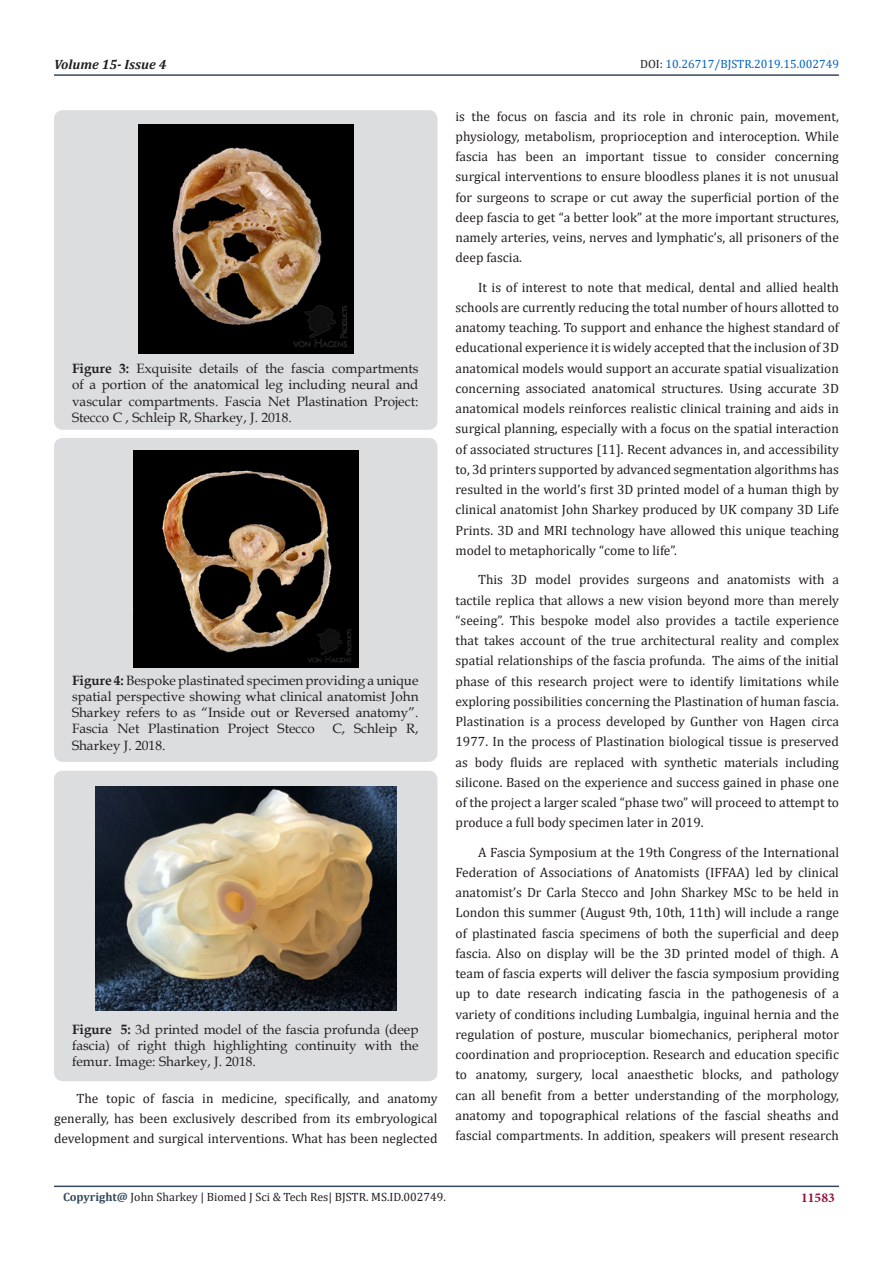
<style>
.page{position:relative;width:893px;height:1263px;background:#fff}
.page>*{position:absolute;margin:0;border:0;box-sizing:border-box;transform-origin:0 0}
.t1{font:13.5px/20.2px "Cambria";color:#231f20;text-align:justify}
.t2{font:13.5px/16.2px "Book Antiqua";color:#231f20;text-align:justify}
.t3{font:italic 700 13.5px "Cambria";color:#231f20}
.t4{font:700 13.5px "Minion Pro";color:#8f133a}
.t5{font:12px "Cambria";color:#231f20}
.t6{font:12px "Cambria";color:#0563c1}
.s1{color:#231f20}
.s2{font-weight:700}
.s3{font-weight:700;color:#34495e}
</style>
<div class="page">
<hr style="left:54px;top:1185px;width:785px;height:2px;background:#34495e">
<hr style="left:54px;top:74px;width:785px;height:2px;background:#34495e">
<div style="left:54px;top:110px;width:383px;height:320px;background:#dcdddf;border-radius:9px"></div>
<img style="left:138px;top:124px;width:216px;height:230px">
<div style="left:54px;top:438px;width:383px;height:324px;background:#dcdddf;border-radius:9px"></div>
<img style="left:133px;top:450px;width:226px;height:217px">
<div style="left:54px;top:771px;width:383px;height:310px;background:#dcdddf;border-radius:9px"></div>
<img style="left:96px;top:786px;width:300px;height:225px">
<p class="t3" style="left:54px;top:55px;width:114px">Volume 15- Issue 4</p>
<p class="t6" style="left:640px;top:57px;width:200px"><span class="s1">DOI:</span> 10.26717/BJSTR.2019.15.002749</p>
<p class="t2" style="left:72px;top:360px;width:348px"><span class="s2">Figure 3:</span> Exquisite details of the fascia compartments of a portion of the anatomical leg including neural and vascular compartments. Fascia Net Plastination Project:<br>Stecco C , Schleip R, Sharkey, J. 2018.</p>
<p class="t2" style="left:72px;top:672px;width:348px"><span class="s2">Figure 4:</span> Bespoke plastinated specimen providing a unique spatial perspective showing what clinical anatomist John Sharkey refers to as “Inside out or Reversed anatomy”.<br>Fascia Net Plastination Project Stecco</p>
<p class="t2" style="left:332px;top:720px;width:88px">C, Schleip R,</p>
<p class="t2" style="left:72px;top:736px;width:95px">Sharkey J. 2018.</p>
<p class="t2" style="left:72px;top:1021px;width:348px"><span class="s2">Figure 5:</span> 3d printed model of the fascia profunda (deep fascia) of right thigh highlighting continuity with the femur. Image: Sharkey, J. 2018.</p>
<p class="t1" style="left:54px;top:1088px;width:385px;text-indent:22px">The topic of fascia in medicine, specifically, and anatomy generally, has been exclusively described from its embryological development and surgical interventions. What has been neglected</p>
<p class="t1" style="left:455px;top:106px;width:385px">is the focus on fascia and its role in chronic pain, movement, physiology, metabolism, proprioception and interoception. While fascia has been an important tissue to consider concerning surgical interventions to ensure bloodless planes it is not unusual for surgeons to scrape or cut away the superficial portion of the deep fascia to get “a better look” at the more important structures, namely arteries, veins, nerves and lymphatic’s, all prisoners of the deep fascia.</p>
<p class="t1" style="left:455px;top:277px;width:385px;text-indent:22px">It is of interest to note that medical, dental and allied health schools are currently reducing the total number of hours allotted to anatomy teaching. To support and enhance the highest standard of educational experience it is widely accepted that the inclusion of 3D anatomical models would support an accurate spatial visualization concerning associated anatomical structures. Using accurate 3D anatomical models reinforces realistic clinical training and aids in surgical planning, especially with a focus on the spatial interaction of associated structures [11]. Recent advances in, and accessibility to, 3d printers supported by advanced segmentation algorithms has resulted in the world’s first 3D printed model of a human thigh by clinical anatomist John Sharkey produced by UK company 3D Life Prints. 3D and MRI technology have allowed this unique teaching model to metaphorically “come to life”.</p>
<p class="t1" style="left:455px;top:569px;width:385px;text-indent:22px">This 3D model provides surgeons and anatomists with a tactile replica that allows a new vision beyond more than merely “seeing”. This bespoke model also provides a tactile experience that takes account of the true architectural reality and complex spatial relationships of the fascia profunda. The aims of the initial phase of this research project were to identify limitations while exploring possibilities concerning the Plastination of human fascia.<br>Plastination is a process developed by Gunther von Hagen circa 1977. In the process of Plastination biological tissue is preserved as body fluids are replaced with synthetic materials including silicone. Based on the experience and success gained in phase one of the project a larger scaled “phase two” will proceed to attempt to produce a full body specimen later in 2019.</p>
<p class="t1" style="left:455px;top:842px;width:385px;text-indent:22px">A Fascia Symposium at the 19th Congress of the International Federation of Associations of Anatomists (IFFAA) led by clinical anatomist’s Dr Carla Stecco and John Sharkey MSc to be held in London this summer (August 9th, 10th, 11th) will include a range of plastinated fascia specimens of both the superficial and deep fascia. Also on display will be the 3D printed model of thigh. A team of fascia experts will deliver the fascia symposium providing up to date research indicating fascia in the pathogenesis of a variety of conditions including Lumbalgia, inguinal hernia and the regulation of posture, muscular biomechanics, peripheral motor coordination and proprioception. Research and education specific to anatomy, surgery, local anaesthetic blocks, and pathology can all benefit from a better understanding of the morphology, anatomy and topographical relations of the fascial sheaths and fascial compartments. In addition, speakers will present research</p>
<p class="t5" style="left:63px;top:1190px;width:384px"><span class="s3">Copyright@</span> John Sharkey | Biomed J Sci &amp; Tech Res| BJSTR. MS.ID.002749.</p>
<p class="t4" style="left:801px;top:1188px;width:35px">11583</p>
</div>
